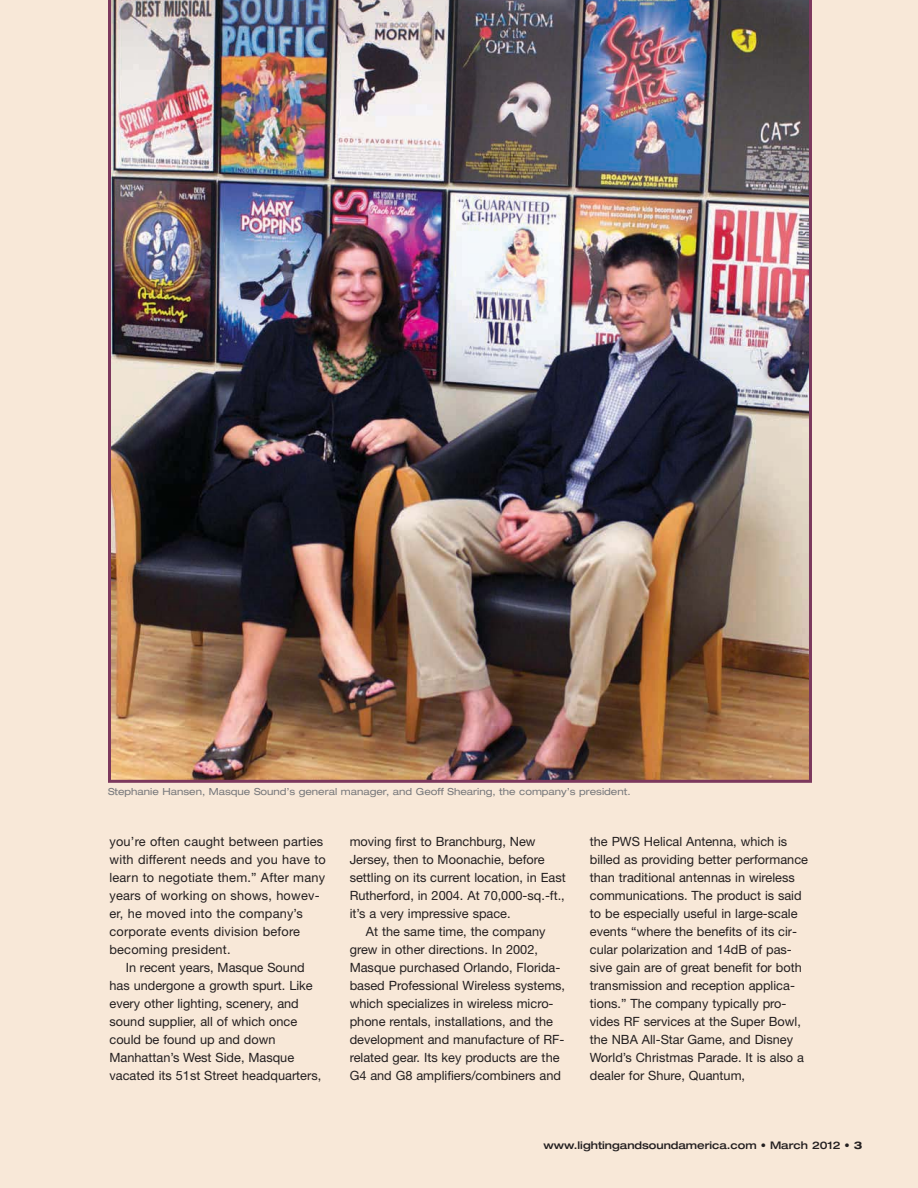
<style>
.page{position:relative;width:918px;height:1188px;background:#f8e8d8}
.page>*{position:absolute;margin:0;border:0;box-sizing:border-box;transform-origin:0 0}
.t1{font:12.75px/18px "Helvetica Neue";color:#231f20}
.t2{font:500 expanded 10.5px "Helvetica Neue";color:#231f20}
.t3{font:expanded 9.75px "Helvetica Neue";color:#77787b}
.s1{font-weight:700}
</style>
<div class="page">
<img style="left:108px;top:0;width:704px;height:783px">
<p class="t3" style="left:108px;top:788px;width:524px">Stephanie Hansen, Masque Sound’s general manager, and Geoff Shearing, the company’s president.</p>
<p class="t1" style="left:110px;top:834px;width:215px">you’re often caught between parties</p>
<p class="t1" style="left:110px;top:852px;width:218px">with different needs and you have to</p>
<p class="t1" style="left:110px;top:870px;width:217px">learn to negotiate them.” After many</p>
<p class="t1" style="left:110px;top:888px;width:212px">years of working on shows, howev-</p>
<p class="t1" style="left:110px;top:906px;width:195px">er, he moved into the company’s</p>
<p class="t1" style="left:110px;top:924px;width:192px">corporate events division before</p>
<p class="t1" style="left:110px;top:942px;width:123px">becoming president.</p>
<p class="t1" style="left:126px;top:960px;width:180px">In recent years, Masque Sound</p>
<p class="t1" style="left:110px;top:978px;width:205px">has undergone a growth spurt. Like</p>
<p class="t1" style="left:110px;top:996px;width:191px">every other lighting, scenery, and</p>
<p class="t1" style="left:110px;top:1014px;width:189px">sound supplier, all of which once</p>
<p class="t1" style="left:110px;top:1032px;width:168px">could be found up and down</p>
<p class="t1" style="left:110px;top:1050px;width:186px">Manhattan’s West Side, Masque</p>
<p class="t1" style="left:110px;top:1068px;width:213px">vacated its 51st Street headquarters,</p>
<p class="t1" style="left:350px;top:834px;width:187px">moving first to Branchburg, New</p>
<p class="t1" style="left:350px;top:852px;width:197px">Jersey, then to Moonachie, before</p>
<p class="t1" style="left:350px;top:870px;width:218px">settling on its current location, in East</p>
<p class="t1" style="left:350px;top:888px;width:217px">Rutherford, in 2004. At 70,000-sq.-ft.,</p>
<p class="t1" style="left:350px;top:906px;width:163px">it’s a very impressive space.</p>
<p class="t1" style="left:366px;top:924px;width:181px">At the same time, the company</p>
<p class="t1" style="left:350px;top:942px;width:190px">grew in other directions. In 2002,</p>
<p class="t1" style="left:350px;top:960px;width:212px">Masque purchased Orlando, Florida-</p>
<p class="t1" style="left:350px;top:978px;width:217px">based Professional Wireless systems,</p>
<p class="t1" style="left:350px;top:996px;width:205px">which specializes in wireless micro-</p>
<p class="t1" style="left:350px;top:1014px;width:205px">phone rentals, installations, and the</p>
<p class="t1" style="left:350px;top:1032px;width:216px">development and manufacture of RF-</p>
<p class="t1" style="left:350px;top:1050px;width:211px">related gear. Its key products are the</p>
<p class="t1" style="left:350px;top:1068px;width:213px">G4 and G8 amplifiers/combiners and</p>
<p class="t1" style="left:590px;top:834px;width:220px">the PWS Helical Antenna, which is billed as providing better performance than traditional antennas in wireless communications. The product is said to be especially useful in large-scale events “where the benefits of its cir&shy;cular polarization and 14dB of pas&shy;sive gain are of great benefit for both transmission and reception applica&shy;tions.” The company typically pro&shy;vides RF services at the Super Bowl, the NBA All-Star Game, and Disney World’s Christmas Parade. It is also a dealer for Shure, Quantum,</p>
<p class="t2" style="left:544px;top:1142px;width:320px">www.lightingandsoundamerica.com • March 2012 • <span class="s1">3</span></p>
</div>
